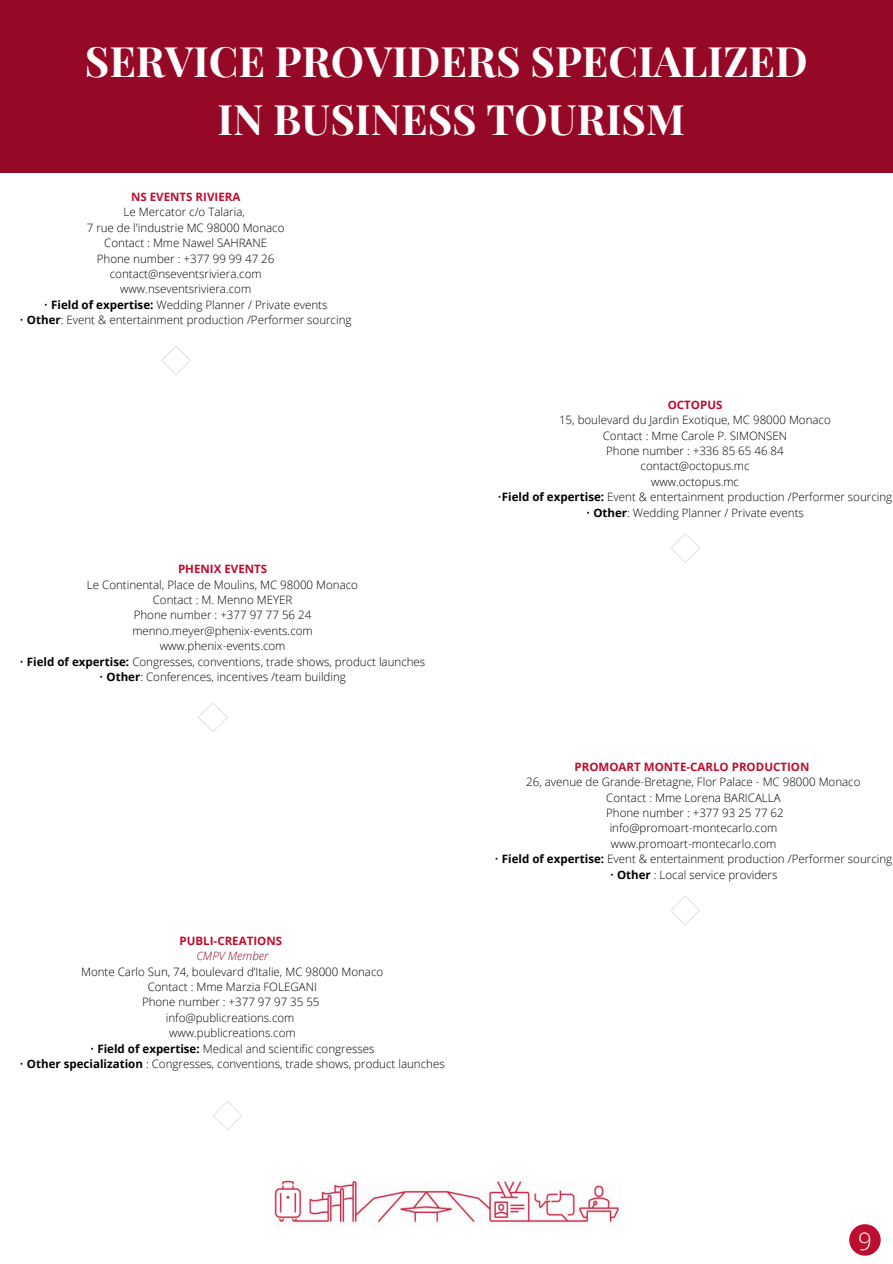
<style>
.page{position:relative;width:893px;height:1264px;background:#fff}
.page>*{position:absolute;margin:0;border:0;box-sizing:border-box;transform-origin:0 0}
.t1{font:700 42px/58.5px "Playfair Display";color:#fffefe;text-align:center}
.t2{font:300 24px "Open Sans";color:#fffefe}
.t3{font:300 11.55px/15.5px "Open Sans";color:#000;text-align:center}
.t4{font:700 11.55px "Open Sans";color:#bd0e2f}
.t5{font:italic 300 11.55px "Open Sans";color:#960926}
.s1{font-weight:700}
</style>
<div class="page">
<div style="left:849px;top:1224px;width:31px;height:31px;background:#bd0e2f;border-radius:50%"></div>
<svg style="left:198px;top:702px;width:29px;height:30px"></svg>
<svg style="left:670px;top:896px;width:30px;height:29px"></svg>
<svg style="left:161px;top:346px;width:30px;height:29px"></svg>
<img style="left:274px;top:1180px;width:345px;height:43px">
<div style="left:0;top:0;width:892px;height:172px;background:#960926"></div>
<svg style="left:670px;top:533px;width:30px;height:29px"></svg>
<svg style="left:213px;top:1101px;width:29px;height:29px"></svg>
<h1 class="t1" style="left:85px;top:30px;width:724px">SERVICE PROVIDERS SPECIALIZED<br>IN BUSINESS TOURISM</h1>
<p class="t4" style="left:131px;top:189px;width:111px">NS EVENTS RIVIERA</p>
<p class="t3" style="left:87px;top:204px;width:199px">Le Mercator c/o Talaria,<br>7 rue de l'industrie MC 98000 Monaco<br>Contact : Mme Nawel SAHRANE<br>Phone number : +377 99 99 47 26 contact@nseventsriviera.com www.nseventsriviera.com</p>
<p class="t3" style="left:44px;top:296px;width:285px">• <span class="s1">Field of expertise:</span> Wedding Planner / Private events</p>
<p class="t3" style="left:20px;top:312px;width:333px">• <span class="s1">Other</span>: Event &amp; entertainment production /Performer sourcing</p>
<p class="t4" style="left:178px;top:561px;width:91px">PHENIX EVENTS</p>
<p class="t3" style="left:87px;top:576px;width:272px">Le Continental, Place de Moulins, MC 98000 Monaco<br>Contact : M. Menno MEYER<br>Phone number : +377 97 77 56 24 menno.meyer@phenix-events.com www.phenix-events.com</p>
<p class="t3" style="left:20px;top:653px;width:407px">• <span class="s1">Field of expertise:</span> Congresses, conventions, trade shows, product launches</p>
<p class="t3" style="left:99px;top:668px;width:248px">• <span class="s1">Other</span>: Conferences, incentives /team building</p>
<p class="t4" style="left:179px;top:932px;width:104px">PUBLI-CREATIONS</p>
<p class="t5" style="left:196px;top:947px;width:73px">CMPV Member</p>
<p class="t3" style="left:81px;top:963px;width:304px">Monte Carlo Sun, 74, boulevard d’Italie, MC 98000 Monaco Contact : Mme Marzia FOLEGANI<br>Phone number : +377 97 97 35 55 info@publicreations.com<br>www.publicreations.com</p>
<p class="t3" style="left:90px;top:1040px;width:286px">• <span class="s1">Field of expertise:</span> Medical and scientific congresses</p>
<p class="t3" style="left:20px;top:1055px;width:426px">• <span class="s1">Other specialization</span> : Congresses, conventions, trade shows, product launches</p>
<p class="t4" style="left:667px;top:396px;width:56px">OCTOPUS</p>
<p class="t3" style="left:559px;top:412px;width:273px">15, boulevard du Jardin Exotique, MC 98000 Monaco<br>Contact : Mme Carole P. SIMONSEN<br>Phone number : +336 85 65 46 84 contact@octopus.mc<br>www.octopus.mc</p>
<p class="t3" style="left:497px;top:489px;width:396px">•<span class="s1">Field of expertise:</span> Event &amp; entertainment production /Performer sourcing</p>
<p class="t3" style="left:586px;top:504px;width:219px">• <span class="s1">Other</span>: Wedding Planner / Private events</p>
<p class="t4" style="left:574px;top:758px;width:236px">PROMOART MONTE-CARLO PRODUCTION</p>
<p class="t3" style="left:526px;top:774px;width:336px">26, avenue de Grande-Bretagne, Flor Palace - MC 98000 Monaco Contact : Mme Lorena BARICALLA<br>Phone number : +377 93 25 77 62 info@promoart-montecarlo.com www.promoart-montecarlo.com</p>
<p class="t3" style="left:494px;top:850px;width:399px">• <span class="s1">Field of expertise:</span> Event &amp; entertainment production /Performer sourcing</p>
<p class="t3" style="left:609px;top:866px;width:169px">• <span class="s1">Other</span> : Local service providers</p>
<h2 class="t2" style="left:858px;top:1223px;width:15px">9</h2>
</div>
